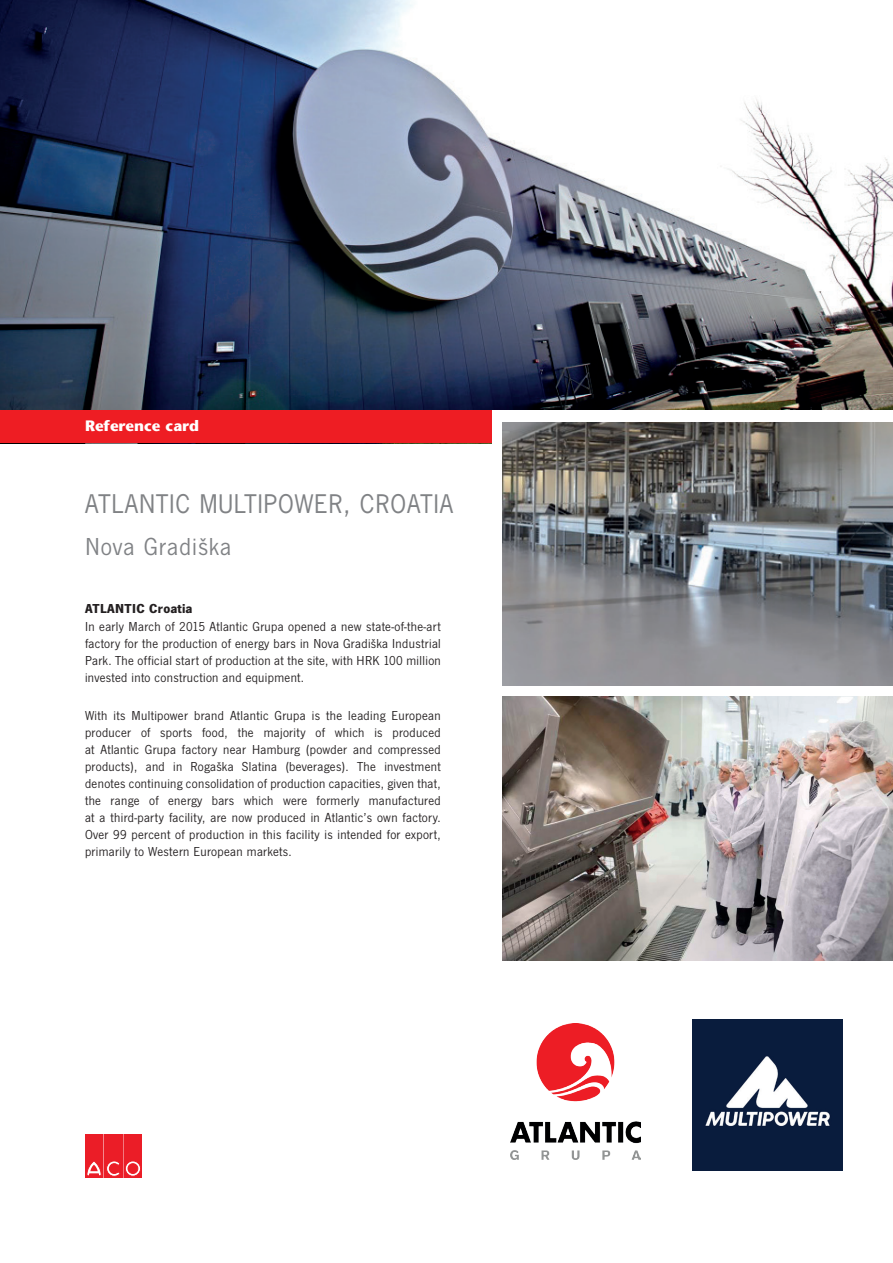
<style>
.page{position:relative;width:893px;height:1263px;background:#fff}
.page>*{position:absolute;margin:0;border:0;box-sizing:border-box;transform-origin:0 0}
.t1{font:25.5px "News Gothic TOT";letter-spacing:.04em;color:#808285}
.t2{font:24px "News Gothic";letter-spacing:.04em;color:#808285}
.t3{font:700 15px "Stone Sans";color:#fff}
.t4{font:13.5px/17px "News Gothic TOT";letter-spacing:.025em;color:#231f20;text-align:justify}
.t5{font:700 13.5px "News Gothic TOT";letter-spacing:.015em;color:#231f20}
</style>
<div class="page">
<div style="left:85px;top:1134px;width:18px;height:44px;background:#eb1d27"></div>
<div style="left:124px;top:1134px;width:18px;height:44px;background:#eb1d27"></div>
<svg style="left:125px;top:1161px;width:16px;height:15px"></svg>
<div style="left:125px;top:1161px;width:16px;height:15px;border:1px solid #eb1d27;border-radius:50%"></div>
<div style="left:128px;top:1163px;width:10px;height:10px;background:#eb1d27;border-radius:50%"></div>
<div style="left:128px;top:1163px;width:10px;height:10px;border:1px solid #eb1d27;border-radius:50%"></div>
<div style="left:104px;top:1134px;width:19px;height:44px;background:#eb1d27"></div>
<svg style="left:87px;top:1161px;width:33px;height:15px"></svg>
<img style="left:0;top:0;width:893px;height:410px">
<div style="left:0;top:410px;width:493px;height:33px;background:#ee1d23"></div>
<img style="left:503px;top:422px;width:390px;height:264px">
<img style="left:503px;top:696px;width:390px;height:264px">
<img style="left:511px;top:1024px;width:129px;height:135px">
<img style="left:692px;top:1020px;width:150px;height:150px">
<p class="t3" style="left:85px;top:417px;width:116px">Reference card</p>
<h2 class="t2" style="left:85px;top:488px;width:370px">ATLANTIC MULTIPOWER, CROATIA</h2>
<h1 class="t1" style="left:85px;top:532px;width:148px">Nova Gradiška</h1>
<p class="t5" style="left:85px;top:600px;width:109px">ATLANTIC Croatia</p>
<p class="t4" style="left:85px;top:618px;width:357px">In early March of 2015 Atlantic Grupa opened a new state-of-the-art factory for the production of energy bars in Nova Gradiška Industrial Park. The official start of production at the site, with HRK 100 million invested into construction and equipment.</p>
<p class="t4" style="left:85px;top:707px;width:357px">With its Multipower brand Atlantic Grupa is the leading European producer of sports food, the majority of which is produced at Atlantic Grupa factory near Hamburg (powder and compressed products), and in Rogaška Slatina (beverages). The investment denotes continuing consolidation of production capacities, given that, the range of energy bars which were formerly manufactured at a third-party facility, are now produced in Atlantic’s own factory.<br>Over 99 percent of production in this facility is intended for export, primarily to Western European markets.</p>
</div>
